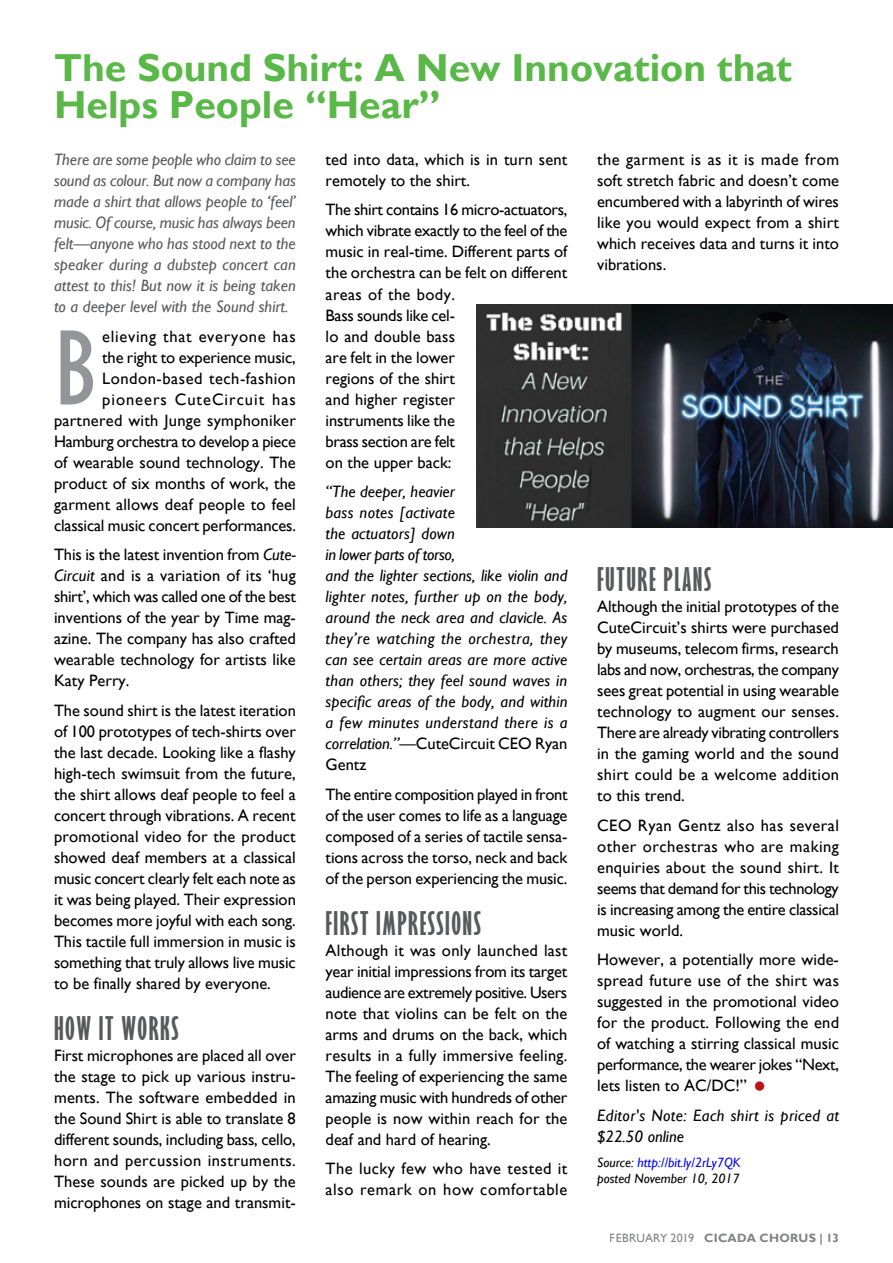
<style>
.page{position:relative;width:893px;height:1263px;background:#fff}
.page>*{position:absolute;margin:0;border:0;box-sizing:border-box;transform-origin:0 0}
.Body_text{font:condensed 110.85px "Gill Sans";color:#939598}
.Heading{font:700 39px/37.5px "Gill Sans";color:#59b847}
.Subhead{font:700 extra-condensed 30px "Gill Sans";letter-spacing:.05em;color:#58595b}
.Body_text-2{font:16.5px/21px "Gill Sans";color:#000;text-align:justify}
.Body_text-3{font:italic 16.5px/21px "Gill Sans";letter-spacing:.01em;color:#000}
.Introductory_text{font:italic 16.5px/21px "Gill Sans";color:#58595b;text-align:justify}
.Body_text-4{font:16.5px/21px "Gill Sans";letter-spacing:.035em;color:#000}
.Source_text{font:italic 13.5px/16.5px "Gill Sans";color:#000}
.t1{font:700 12px "Gill Sans";letter-spacing:.025em;color:#808285}
.s1{font-style:normal}
.s2{font-style:italic}
.s3{color:#00f}
.s4{font-weight:400}
</style>
<div class="page">
<img style="left:476px;top:305px;width:417px;height:222px">
<p class="Heading" style="left:54px;top:50px;width:740px">The Sound Shirt: A New Innovation that<br>Helps People “Hear”</p>
<p class="Introductory_text" style="left:54px;top:149px;width:243px">There are some people who claim to see sound as colour. But now a company has made a shirt that allows people to ‘feel’ music. Of course, music has always been felt—anyone who has stood next to the speaker during a dubstep concert can attest to this! But now it is being taken to a deeper level with the Sound shirt.</p>
<p class="Body_text" style="left:54px;top:303px;width:44px">B</p>
<p class="Body_text-2" style="left:597px;top:149px;width:243px">the garment is as it is made from soft stretch fabric and doesn’t come encumbered with a labyrinth of wires like you would expect from a shirt which receives data and turns it into vibrations.</p>
<p class="Body_text-2" style="left:326px;top:149px;width:243px">ted into data, which is in turn sent remotely to the shirt.</p>
<p class="Body_text-2" style="left:326px;top:200px;width:243px;text-align:left">The shirt contains 16 micro-actuators, which vibrate exactly to the feel of the music in real-time. Different parts of the orchestra can be felt on different areas of the body.<br>Bass sounds like cel-<br>lo and double bass<br>are felt in the lower<br>regions of the shirt<br>and higher register<br>instruments like the<br>brass section are felt<br>on the upper back:</p>
<p class="Body_text-3" style="left:326px;top:481px;width:243px">“The deeper, heavier<br>bass notes [activate<br>the actuators] down<br>in lower parts of torso,<br>and the lighter sections, like violin and lighter notes, further up on the body, around the neck area and clavicle. As they’re watching the orchestra, they can see certain areas are more active than others; they feel sound waves in specific areas of the body, and within a few minutes understand there is a correlation.”—<span class="s1">CuteCircuit CEO Ryan<br>Gentz</span></p>
<p class="Body_text-2" style="left:326px;top:784px;width:243px">The entire composition played in front of the user comes to life as a language composed of a series of tactile sensa&shy;tions across the torso, neck and back of the person experiencing the music.</p>
<p class="Subhead" style="left:326px;top:905px;width:157px">FIRST IMPRESSIONS</p>
<p class="Body_text-2" style="left:326px;top:940px;width:243px">Although it was only launched last year initial impressions from its target audience are extremely positive. Users note that violins can be felt on the arms and drums on the back, which results in a fully immersive feeling.<br>The feeling of experiencing the same amazing music with hundreds of other people is now within reach for the deaf and hard of hearing.</p>
<p class="Body_text-4" style="left:326px;top:1158px;width:243px">The lucky few who have tested it also remark on how comfortable</p>
<p class="Body_text-2" style="left:54px;top:326px;width:243px;text-align:right">elieving that everyone has<br>the right to experience music,<br>London-based tech-fashion pioneers CuteCircuit has partnered with Junge symphoniker<br>Hamburg orchestra to develop a piece of wearable sound technology. The product of six months of work, the garment allows deaf people to feel classical music concert performances.</p>
<p class="Body_text-2" style="left:54px;top:544px;width:243px">This is the latest invention from <span class="s2">Cute-Circuit</span> and is a variation of its ‘hug shirt’, which was called one of the best inventions of the year by Time mag&shy;azine. The company has also crafted wearable technology for artists like Katy Perry.</p>
<p class="Body_text-2" style="left:54px;top:700px;width:243px">The sound shirt is the latest iteration of 100 prototypes of tech-shirts over the last decade. Looking like a flashy high-tech swimsuit from the future, the shirt allows deaf people to feel a concert through vibrations. A recent promotional video for the product showed deaf members at a classical music concert clearly felt each note as it was being played. Their expression becomes more joyful with each song.<br>This tactile full immersion in music is something that truly allows live music to be finally shared by everyone.</p>
<p class="Subhead" style="left:54px;top:1010px;width:126px">HOW IT WORKS</p>
<p class="Body_text-2" style="left:54px;top:1045px;width:243px">First microphones are placed all over the stage to pick up various instru&shy;ments. The software embedded in the Sound Shirt is able to translate 8 different sounds, including bass, cello, horn and percussion instruments.<br>These sounds are picked up by the microphones on stage and transmit-</p>
<p class="Subhead" style="left:597px;top:561px;width:116px">FUTURE PLANS</p>
<p class="Body_text-2" style="left:597px;top:596px;width:243px">Although the initial prototypes of the CuteCircuit’s shirts were purchased by museums, telecom firms, research labs and now, orchestras, the company sees great potential in using wearable technology to augment our senses.<br>There are already vibrating controllers in the gaming world and the sound shirt could be a welcome addition to this trend.</p>
<p class="Body_text-2" style="left:597px;top:815px;width:243px">CEO Ryan Gentz also has several other orchestras who are making enquiries about the sound shirt. It seems that demand for this technology is increasing among the entire classical music world.</p>
<p class="Body_text-2" style="left:597px;top:949px;width:243px">However, a potentially more wide&shy;spread future use of the shirt was suggested in the promotional video for the product. Following the end of watching a stirring classical music performance, the wearer jokes “Next, lets listen to AC/DC!”</p>
<p class="Body_text-3" style="left:597px;top:1105px;width:243px">Editor's Note: Each shirt is priced at $22.50 online</p>
<p class="Source_text" style="left:597px;top:1154px;width:145px">Source: <span class="s3">http://bit.ly/2rLy7QK </span>posted November 10, 2017</p>
<p class="t1" style="left:610px;top:1230px;width:231px"><span class="s4">FEBRUARY 2019</span> CICADA CHORUS | 13</p>
</div>
